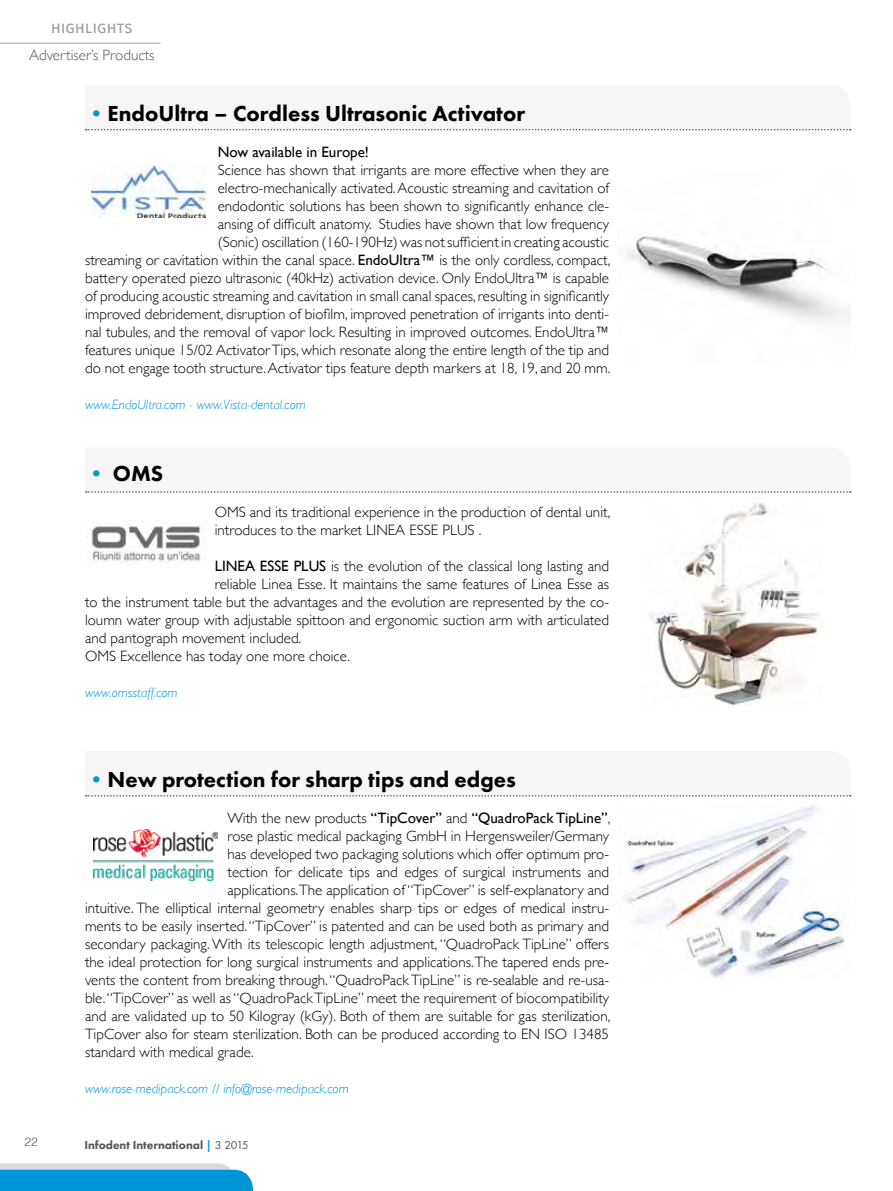
<style>
.page{position:relative;width:893px;height:1191px;background:#fff}
.page>*{position:absolute;margin:0;border:0;box-sizing:border-box;transform-origin:0 0}
.t1{font:800 22.5px "Futura PT";color:#000}
.t2{font:16.5px "Fira Sans";letter-spacing:-.005em;color:#9c9d9d}
.t3{font:300 15px/18px "Gill Sans";color:#000;text-align:right}
.t4{font:15px "Gill Sans";color:#000}
.t5{font:300 15px "Gill Sans";color:#565656}
.t6{font:italic 300 13.5px "Gill Sans";color:#0095d9}
.t7{font:800 12px "Futura PT";color:#565656}
.t8{font:300 12px "Helvetica";color:#565656}
.s1{color:#0095d9}
.s2{font-weight:400}
.s3{font-weight:300}
.s4{color:#00a8e2}
</style>
<div class="page">
<hr style="left:0;top:43px;width:161px;height:1px;background:#9c9d9d">
<svg style="left:0;top:1163px;width:253px;height:28px;background:#38a8da"></svg>
<img style="left:626px;top:236px;width:224px;height:85px">
<svg style="left:85px;top:128px;width:766px;height:2px"></svg>
<img style="left:91px;top:165px;width:115px;height:53px">
<img style="left:650px;top:502px;width:173px;height:203px">
<svg style="left:85px;top:491px;width:766px;height:2px"></svg>
<img style="left:87px;top:522px;width:119px;height:42px">
<img style="left:625px;top:805px;width:220px;height:174px">
<svg style="left:85px;top:795px;width:766px;height:1px"></svg>
<img style="left:94px;top:829px;width:124px;height:51px">
<p class="t2" style="left:51px;top:15px;width:83px">highlights</p>
<p class="t5" style="left:29px;top:44px;width:127px">Advertiser’s Products</p>
<h1 class="t1" style="left:85px;top:99px;width:441px"><span class="s1">•</span>EndoUltra – Cordless Ultrasonic Activator</h1>
<p class="t4" style="left:218px;top:143px;width:153px">Now available in Europe!</p>
<p class="t3" style="left:85px;top:160px;width:527px">Science has shown that irrigants are more effective when they are<br>electro-mechanically activated. Acoustic streaming and cavitation of<br>endodontic solutions has been shown to significantly enhance cle-<br>ansing of difficult anatomy. Studies have shown that low frequency<br>(Sonic) oscillation (160-190Hz) was not sufficient in creating acoustic<br>streaming or cavitation within the canal space. <span class="s2">EndoUltra™</span> is the only cordless, compact, battery operated piezo ultrasonic (40kHz) activation device. Only EndoUltra™ is capable of producing acoustic streaming and cavitation in small canal spaces, resulting in significantly improved debridement, disruption of biofilm, improved penetration of irrigants into denti&shy;nal tubules, and the removal of vapor lock. Resulting in improved outcomes. EndoUltra™ features unique 15/02 Activator Tips, which resonate along the entire length of the tip and do not engage tooth structure. Activator tips feature depth markers at 18, 19, and 20 mm.</p>
<p class="t6" style="left:85px;top:397px;width:222px">www.EndoUltra.com - www.Vista-dental.com</p>
<h1 class="t1" style="left:85px;top:459px;width:80px"><span class="s1">•</span> OMS</h1>
<p class="t3" style="left:215px;top:502px;width:397px;text-align:left">OMS and its traditional experience in the production of dental unit, introduces to the market LINEA ESSE PLUS .</p>
<p class="t3" style="left:215px;top:556px;width:396px"><span class="s2">LINEA ESSE PLUS</span> is the evolution of the classical long lasting and</p>
<p class="t3" style="left:215px;top:574px;width:396px">reliable Linea Esse. It maintains the same features of Linea Esse as</p>
<p class="t3" style="left:85px;top:592px;width:526px">to the instrument table but the advantages and the evolution are represented by the co-</p>
<p class="t3" style="left:85px;top:610px;width:526px">loumn water group with adjustable spittoon and ergonomic suction arm with articulated</p>
<p class="t3" style="left:85px;top:628px;width:218px">and pantograph movement included.</p>
<p class="t3" style="left:85px;top:646px;width:267px">OMS Excellence has today one more choice.</p>
<p class="t6" style="left:85px;top:685px;width:94px">www.omsstaff.com</p>
<h1 class="t1" style="left:85px;top:765px;width:432px"><span class="s1">•</span>New protection for sharp tips and edges</h1>
<p class="t4" style="left:227px;top:809px;width:384px"><span class="s3">With the new products</span> “TipCover” <span class="s3">and</span> “QuadroPack TipLine”<span class="s3">,</span></p>
<p class="t3" style="left:227px;top:826px;width:383px">rose plastic medical packaging GmbH in Hergensweiler/Germany</p>
<p class="t3" style="left:227px;top:844px;width:383px">has developed two packaging solutions which offer optimum pro-</p>
<p class="t3" style="left:227px;top:862px;width:383px">tection for delicate tips and edges of surgical instruments and</p>
<p class="t3" style="left:227px;top:880px;width:383px">applications.The application of “TipCover” is self-explanatory and</p>
<p class="t3" style="left:85px;top:898px;width:526px">intuitive. The elliptical internal geometry enables sharp tips or edges of medical instru-</p>
<p class="t3" style="left:85px;top:916px;width:526px">ments to be easily inserted. “TipCover” is patented and can be used both as primary and</p>
<p class="t3" style="left:85px;top:934px;width:526px">secondary packaging. With its telescopic length adjustment, “QuadroPack TipLine” offers</p>
<p class="t3" style="left:85px;top:952px;width:526px">the ideal protection for long surgical instruments and applications. The tapered ends pre-</p>
<p class="t3" style="left:85px;top:970px;width:526px">vents the content from breaking through. “QuadroPack TipLine” is re-sealable and re-usa-</p>
<p class="t3" style="left:85px;top:988px;width:526px">ble. “TipCover” as well as “QuadroPack TipLine” meet the requirement of biocompatibility</p>
<p class="t3" style="left:85px;top:1006px;width:527px">and are validated up to 50 Kilogray (kGy). Both of them are suitable for gas sterilization,</p>
<p class="t3" style="left:85px;top:1024px;width:526px">TipCover also for steam sterilization. Both can be produced according to EN ISO 13485</p>
<p class="t3" style="left:85px;top:1042px;width:170px">standard with medical grade.</p>
<p class="t6" style="left:85px;top:1081px;width:265px">www.rose-medipack.com // info@rose-medipack.com</p>
<p class="t8" style="left:25px;top:1132px;width:15px">22</p>
<p class="t7" style="left:84px;top:1137px;width:166px">Infodent International <span class="s4">|</span> <span class="s2">3 2015</span></p>
</div>
